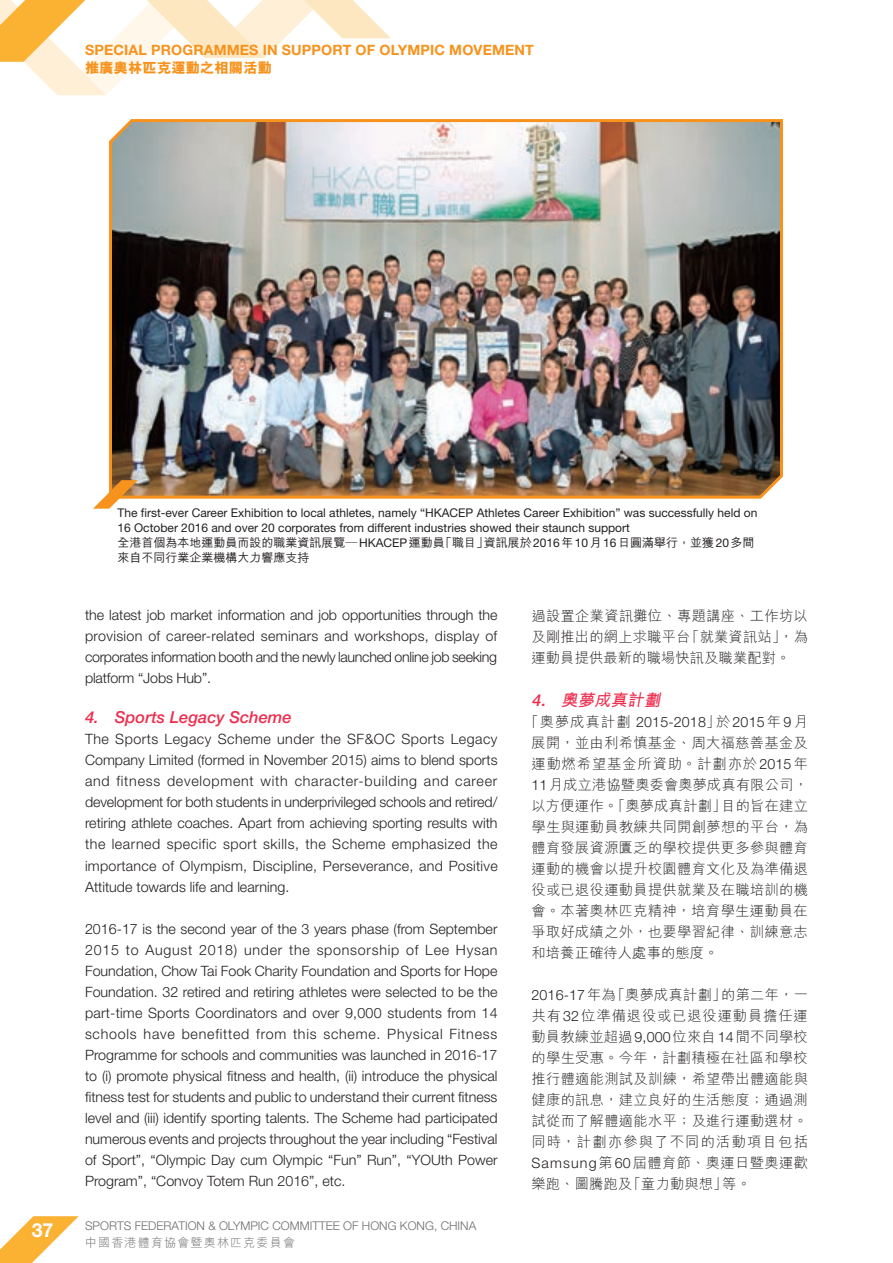
<style>
.page{position:relative;width:893px;height:1263px;background:#fff}
.page>*{position:absolute;margin:0;border:0;box-sizing:border-box;transform-origin:0 0}
.t1{font:700 19.5px "Helvetica Neue LT Std";color:#fff}
.t2{font:italic 500 16.5px "Helvetica Neue LT Std";color:#ee2e4e}
.t3{font:italic 700 16.5px "M Hei HK";color:#ee2e4e}
.t4{font:300 14.25px/21px "Helvetica Neue LT Std";color:#231f20;text-align:justify}
.t5{font:300 14.25px/21px "M Hei HK";letter-spacing:.025em;color:#231f20;text-align:justify}
.t6{font:700 14.25px "Helvetica Neue LT Std";letter-spacing:.01em;color:#f7931d}
.t7{font:800 14.25px "M Hei HK";letter-spacing:.01em;color:#f7931d}
.t8{font:12px/15px "Helvetica Neue LT Std";color:#231f20}
.t9{font:500 12px/15px "M Hei HK";color:#231f20}
.t10{font:300 12px "Helvetica Neue LT Std";color:#6c6d70}
.t11{font:300 12px "M Hei HK";letter-spacing:.1em;color:#6c6d70}
.s1{font-family:"Helvetica Neue LT Std";font-weight:400}
.s2{font-family:"Helvetica Neue LT Std";font-weight:500}
.s3{font-family:"M Hei HK"}
.s4{font-family:"Helvetica Neue LT Std"}
</style>
<div class="page">
<svg style="left:0;top:0;width:391px;height:95px"></svg>
<svg style="left:0;top:1216px;width:79px;height:47px"></svg>
<img style="left:109px;top:119px;width:674px;height:380px">
<svg style="left:93px;top:480px;width:45px;height:29px"></svg>
<p class="t6" style="left:85px;top:41px;width:450px">SPECIAL PROGRAMMES IN SUPPORT OF OLYMPIC MOVEMENT</p>
<p class="t7" style="left:85px;top:61px;width:188px">推廣奧林匹克運動之相關活動</p>
<h1 class="t1" style="left:32px;top:1217px;width:23px">37</h1>
<p class="t8" style="left:118px;top:505px;width:641px">The first-ever Career Exhibition to local athletes, namely “HKACEP Athletes Career Exhibition” was successfully held on<br>16 October 2016 and over 20 corporates from different industries showed their staunch support</p>
<p class="t9" style="left:118px;top:534px;width:638px">全港首個為本地運動員而設的職業資訊展覽─<span class="s1">HKACEP</span>運動員「職目」資訊展於<span class="s1">2016</span>年<span class="s1">10</span>月<span class="s1">16</span>日圓滿舉行，並獲<span class="s1">20</span>多間來自不同行業企業機構大力響應支持</p>
<p class="t4" style="left:85px;top:604px;width:414px">the latest job market information and job opportunities through the provision of career-related seminars and workshops, display of corporates information booth and the newly launched online job seeking platform “Jobs Hub”.</p>
<p class="t2" style="left:85px;top:708px;width:208px">4. Sports Legacy Scheme</p>
<p class="t4" style="left:85px;top:728px;width:414px">The Sports Legacy Scheme under the SF&amp;OC Sports Legacy Company Limited (formed in November 2015) aims to blend sports and fitness development with character-building and career development for both students in underprivileged schools and retired/ retiring athlete coaches. Apart from achieving sporting results with the learned specific sport skills, the Scheme emphasized the importance of Olympism, Discipline, Perseverance, and Positive Attitude towards life and learning.</p>
<p class="t4" style="left:85px;top:918px;width:414px">2016-17 is the second year of the 3 years phase (from September 2015 to August 2018) under the sponsorship of Lee Hysan Foundation, Chow Tai Fook Charity Foundation and Sports for Hope Foundation. 32 retired and retiring athletes were selected to be the part-time Sports Coordinators and over 9,000 students from 14 schools have benefitted from this scheme. Physical Fitness Programme for schools and communities was launched in 2016-17 to (i) promote physical fitness and health, (ii) introduce the physical fitness test for students and public to understand their current fitness level and (iii) identify sporting talents. The Scheme had participated numerous events and projects throughout the year including “Festival of Sport”, “Olympic Day cum Olympic “Fun” Run”, “YOUth Power Program”, “Convoy Totem Run 2016”, etc.</p>
<p class="t10" style="left:85px;top:1219px;width:393px">SPORTS FEDERATION &amp; OLYMPIC COMMITTEE OF HONG KONG, CHINA</p>
<p class="t11" style="left:85px;top:1236px;width:212px">中國香港體育協會暨奧林匹克委員會</p>
<p class="t5" style="left:531px;top:605px;width:278px">過設置企業資訊攤位、專題講座、工作坊以及剛推出的網上求職平台「就業資訊站」，為運動員提供最新的職場快訊及職業配對。</p>
<p class="t3" style="left:531px;top:688px;width:134px"><span class="s2">4.</span> 奧夢成真計劃</p>
<p class="t4" style="left:524px;top:711px;width:285px"><span class="s3">「奧夢成真計劃</span> 2015-2018<span class="s3">」於</span>2015<span class="s3">年</span>9<span class="s3">月</span></p>
<p class="t5" style="left:531px;top:732px;width:278px">展開，並由利希慎基金、周大福慈善基金及運動燃希望基金所資助。計劃亦於<span class="s4">2015</span>年<span class="s4">11</span>月成立港協暨奧委會奧夢成真有限公司，以方便運作。「奧夢成真計劃」目的旨在建立學生與運動員教練共同開創夢想的平台，為體育發展資源匱乏的學校提供更多參與體育運動的機會以提升校園體育文化及為準備退役或已退役運動員提供就業及在職培訓的機會。本著奧林匹克精神，培育學生運動員在爭取好成績之外，也要學習紀律、訓練意志和培養正確待人處事的態度。</p>
<p class="t5" style="left:531px;top:984px;width:278px"><span class="s4">2016-17</span>年為「奧夢成真計劃」的第二年，一共有<span class="s4">32</span>位準備退役或已退役運動員擔任運動員教練並超過<span class="s4">9,000</span>位來自<span class="s4">14</span>間不同學校的學生受惠。今年，計劃積極在社區和學校推行體適能測試及訓練，希望帶出體適能與健康的訊息，建立良好的生活態度；通過測試從而了解體適能水平；及進行運動選材。同時，計劃亦參與了不同的活動項目包括<span class="s4">Samsung</span>第<span class="s4">60</span>屆體育節、奧運日暨奧運歡樂跑、圖騰跑及「童力動與想」等。</p>
</div>
